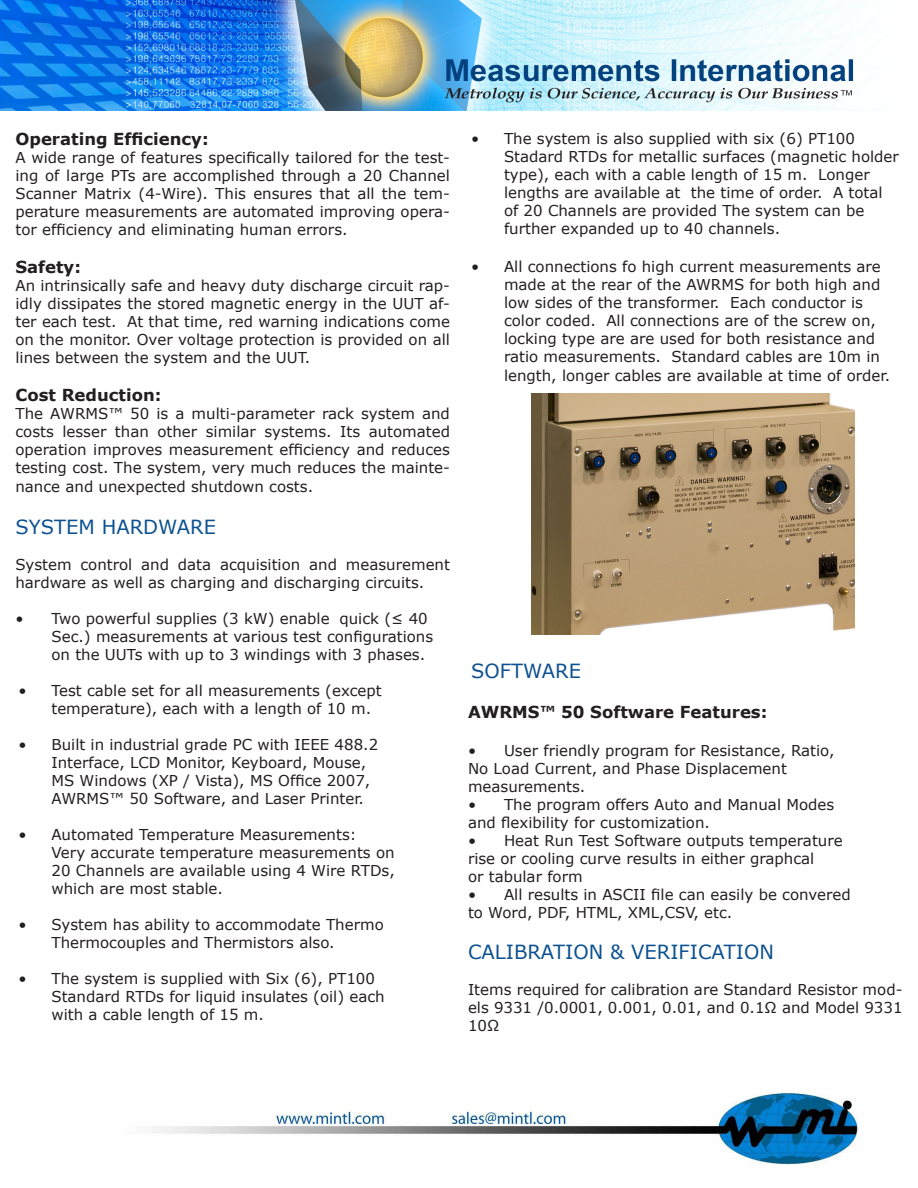
<style>
.page{position:relative;width:918px;height:1188px;background:#fff}
.page>*{position:absolute;margin:0;border:0;box-sizing:border-box;transform-origin:0 0}
.t1{font:19.5px "Verdana";color:#0d5190}
.t2{font:700 16.5px "Verdana";color:#231f20}
.t3{font:15px/18px "Verdana";color:#231f20}
</style>
<div class="page">
<img style="left:0;top:0;width:854px;height:111px">
<img style="left:152px;top:1089px;width:707px;height:76px">
<img style="left:531px;top:393px;width:324px;height:241px">
<p class="t2" style="left:15px;top:128px;width:195px">Operating Efficiency:</p>
<p class="t3" style="left:15px;top:149px;width:436px;text-align:justify">A wide range of features specifically tailored for the test&shy;ing of large PTs are accomplished through a 20 Channel Scanner Matrix (4-Wire). This ensures that all the tem&shy;perature measurements are automated improving opera&shy;tor efficiency and eliminating human errors.</p>
<p class="t2" style="left:15px;top:256px;width:67px">Safety:</p>
<p class="t3" style="left:15px;top:276px;width:436px;text-align:justify">An intrinsically safe and heavy duty discharge circuit rap&shy;idly dissipates the stored magnetic energy in the UUT af&shy;ter each test. At that time, red warning indications come on the monitor. Over voltage protection is provided on all lines between the system and the UUT.</p>
<p class="t2" style="left:15px;top:384px;width:147px">Cost Reduction:</p>
<p class="t3" style="left:15px;top:404px;width:436px;text-align:justify">The AWRMS™ 50 is a multi-parameter rack system and costs lesser than other similar systems. Its automated operation improves measurement efficiency and reduces testing cost. The system, very much reduces the mainte-</p>
<p class="t3" style="left:15px;top:478px;width:299px">nance and unexpected shutdown costs.</p>
<p class="t1" style="left:15px;top:514px;width:202px">SYSTEM HARDWARE</p>
<p class="t3" style="left:15px;top:555px;width:436px">System control and data acquisition and measurement hardware as well as charging and discharging circuits.</p>
<p class="t3" style="left:51px;top:609px;width:383px;text-indent:-36px">• Two powerful supplies (3 kW) enable quick (≤ 40<br>Sec.) measurements at various test configurations on the UUTs with up to 3 windings with 3 phases.</p>
<p class="t3" style="left:18px;top:681px;width:365px">• Test cable set for all measurements (except</p>
<p class="t3" style="left:51px;top:699px;width:321px">temperature), each with a length of 10 m.</p>
<p class="t3" style="left:18px;top:735px;width:361px">• Built in industrial grade PC with IEEE 488.2</p>
<p class="t3" style="left:51px;top:753px;width:316px">Interface, LCD Monitor, Keyboard, Mouse,</p>
<p class="t3" style="left:51px;top:771px;width:320px">MS Windows (XP / Vista), MS Office 2007,</p>
<p class="t3" style="left:51px;top:789px;width:314px">AWRMS™ 50 Software, and Laser Printer.</p>
<p class="t3" style="left:18px;top:825px;width:340px">• Automated Temperature Measurements:</p>
<p class="t3" style="left:51px;top:843px;width:345px">Very accurate temperature measurements on</p>
<p class="t3" style="left:51px;top:861px;width:345px">20 Channels are available using 4 Wire RTDs,</p>
<p class="t3" style="left:51px;top:879px;width:173px">which are most stable.</p>
<p class="t3" style="left:18px;top:915px;width:367px">• System has ability to accommodate Thermo</p>
<p class="t3" style="left:51px;top:933px;width:285px">Thermocouples and Thermistors also.</p>
<p class="t3" style="left:18px;top:969px;width:358px">• The system is supplied with Six (6), PT100</p>
<p class="t3" style="left:51px;top:987px;width:335px">Standard RTDs for liquid insulates (oil) each</p>
<p class="t3" style="left:51px;top:1005px;width:214px">with a cable length of 15 m.</p>
<p class="t3" style="left:504px;top:130px;width:396px;text-indent:-33px">• The system is also supplied with six (6) PT100<br>Stadard RTDs for metallic surfaces (magnetic holder type), each with a cable length of 15 m. Longer lengths are available at the time of order. A total of 20 Channels are provided The system can be further expanded up to 40 channels.</p>
<p class="t3" style="left:504px;top:257px;width:378px;text-indent:-33px">• All connections fo high current measurements are made at the rear of the AWRMS for both high and low sides of the transformer. Each conductor is color coded. All connections are of the screw on, locking type are are used for both resistance and ratio measurements. Standard cables are 10m in</p>
<p class="t3" style="left:504px;top:367px;width:388px">length, longer cables are available at time of order.</p>
<p class="t1" style="left:471px;top:659px;width:112px">SOFTWARE</p>
<p class="t2" style="left:468px;top:701px;width:301px">AWRMS™ 50 Software Features:</p>
<p class="t3" style="left:468px;top:742px;width:368px">• User friendly program for Resistance, Ratio,<br>No Load Current, and Phase Displacement measurements.</p>
<p class="t3" style="left:468px;top:796px;width:368px">• The program offers Auto and Manual Modes and flexibility for customization.</p>
<p class="t3" style="left:468px;top:832px;width:376px">• Heat Run Test Software outputs temperature rise or cooling curve results in either graphcal<br>or tabular form</p>
<p class="t3" style="left:468px;top:886px;width:384px">• All results in ASCII file can easily be convered to Word, PDF, HTML, XML,CSV, etc.</p>
<p class="t1" style="left:468px;top:940px;width:307px">CALIBRATION &amp; VERIFICATION</p>
<p class="t3" style="left:468px;top:981px;width:436px;text-align:justify">Items required for calibration are Standard Resistor mod&shy;els 9331 /0.0001, 0.001, 0.01, and 0.1Ω and Model 9331<br>10Ω</p>
</div>
